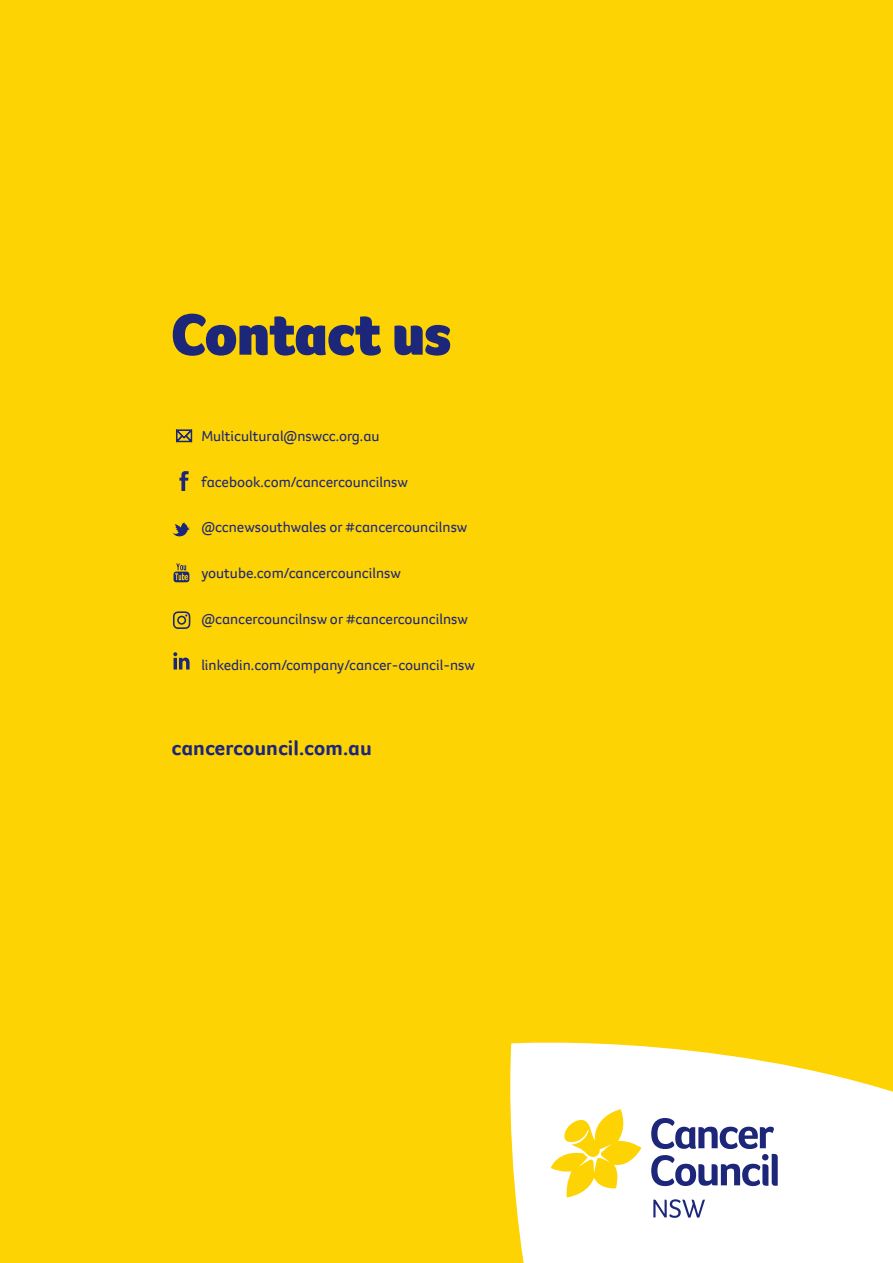
<style>
.page{position:relative;width:893px;height:1263px;background:#fed304}
.page>*{position:absolute;margin:0;border:0;box-sizing:border-box;transform-origin:0 0}
.Main_Heading{font:900 60px "Foco CC";letter-spacing:-.01em;color:#1d2779}
.URL{font:700 21px "Foco CC";color:#1d2779}
.links{font:15px "Foco CC";color:#1d2779}
.Body_-_bullet{font:15px "Foco CC";color:#1d2779}
</style>
<div class="page">
<svg style="left:510px;top:1042px;width:383px;height:221px;background:#fefae6"></svg>
<svg style="left:551px;top:1109px;width:90px;height:88px"></svg>
<svg style="left:651px;top:1118px;width:127px;height:68px;background:#a9adcc"></svg>
<svg style="left:653px;top:1199px;width:52px;height:19px"></svg>
<svg style="left:176px;top:429px;width:17px;height:14px"></svg>
<svg style="left:179px;top:471px;width:10px;height:20px"></svg>
<svg style="left:172px;top:522px;width:18px;height:15px"></svg>
<svg style="left:174px;top:563px;width:15px;height:19px"></svg>
<svg style="left:173px;top:652px;width:17px;height:17px"></svg>
<svg style="left:173px;top:611px;width:17px;height:18px"></svg>
<p class="Main_Heading" style="left:171px;top:295px;width:282px">Contact us</p>
<p class="links" style="left:201px;top:426px;width:180px">Multicultural@nswcc.org.au</p>
<p class="links" style="left:201px;top:472px;width:208px">facebook.com/cancercouncilnsw</p>
<p class="Body_-_bullet" style="left:201px;top:517px;width:268px">@ccnewsouthwales or #cancercouncilnsw</p>
<p class="links" style="left:201px;top:563px;width:201px">youtube.com/cancercouncilnsw</p>
<p class="Body_-_bullet" style="left:201px;top:609px;width:268px">@cancercouncilnsw or #cancercouncilnsw</p>
<p class="links" style="left:201px;top:655px;width:275px">linkedin.com/company/cancer-council-nsw</p>
<p class="URL" style="left:172px;top:734px;width:202px">cancercouncil.com.au</p>
</div>
